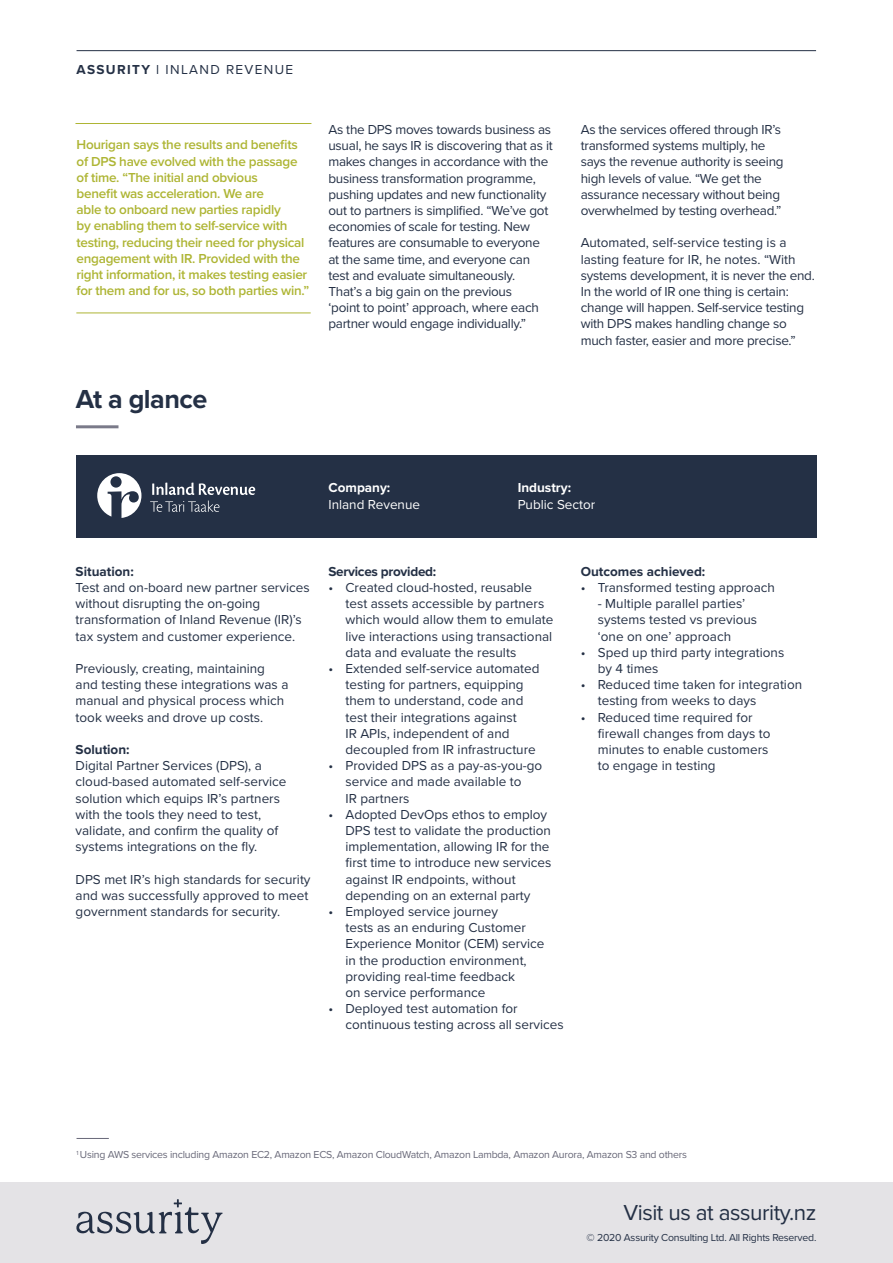
<style>
.page{position:relative;width:893px;height:1263px;background:#fff}
.page>*{position:absolute;margin:0;border:0;box-sizing:border-box;transform-origin:0 0}
.t1{font:700 27px "Proxima Nova";letter-spacing:-.02em;color:#243045}
.t2{font:22.5px "Proxima Nova";letter-spacing:-.02em;color:#243045}
.t3{font:13.5px/16.2px "Proxima Nova";color:#243045}
.t4{font:13.5px/16.2px "Proxima Nova";letter-spacing:-.02em;color:#243045}
.t5{font:600 13.5px/16.2px "Proxima Nova";letter-spacing:-.02em;color:#aeb534}
.t6{font:700 13.5px "Proxima Nova";color:#243045}
.t7{font:13.5px "Proxima Nova";color:#fff}
.t8{font:13.5px "Proxima Nova";letter-spacing:.1em;color:#243045}
.t9{font:700 13.5px "Proxima Nova";letter-spacing:-.02em;color:#243045}
.t10{font:700 13.5px "Proxima Nova";color:#fff}
.t11{font:10.5px "Proxima Nova";letter-spacing:-.02em;color:#686878}
.t12{font:10.5px "Proxima Nova";letter-spacing:-.02em;color:#243045}
.s1{font-weight:700}
</style>
<div class="page">
<hr style="left:77px;top:50px;width:739px;height:1px;background:#243045">
<div style="left:0;top:1182px;width:893px;height:81px;background:#e4e3e6"></div>
<svg style="left:76px;top:1199px;width:147px;height:45px"></svg>
<div style="left:76px;top:455px;width:740px;height:82px;background:#243045"></div>
<svg style="left:97px;top:473px;width:44px;height:45px"></svg>
<svg style="left:150px;top:482px;width:105px;height:30px"></svg>
<hr style="left:76px;top:425px;width:42px;height:3px;background:#7a7a89">
<hr style="left:75px;top:123px;width:236px;height:1px;background:#aeb534">
<hr style="left:76px;top:313px;width:235px;height:1px;background:#aeb534">
<hr style="left:77px;top:1138px;width:32px;height:1px;background:#686878">
<p class="t8" style="left:77px;top:61px;width:218px"><span class="s1">ASSURITY</span> l INLAND REVENUE</p>
<p class="t5" style="left:77px;top:137px;width:234px">Hourigan says the results and benefits of DPS have evolved with the passage of time. “The initial and obvious<br>benefit was acceleration. We are<br>able to onboard new parties rapidly<br>by enabling them to self-service with testing, reducing their need for physical engagement with IR. Provided with the right information, it makes testing easier for them and for us, so both parties win.”</p>
<p class="t4" style="left:328px;top:122px;width:226px">As the DPS moves towards business as usual, he says IR is discovering that as it makes changes in accordance with the business transformation programme, pushing updates and new functionality out to partners is simplified. “We’ve got economies of scale for testing. New features are consumable to everyone at the same time, and everyone can test and evaluate simultaneously.<br>That’s a big gain on the previous<br>‘point to point’ approach, where each partner would engage individually.”</p>
<h1 class="t1" style="left:76px;top:383px;width:133px">At a glance</h1>
<p class="t4" style="left:581px;top:122px;width:204px">As the services offered through IR’s transformed systems multiply, he says the revenue authority is seeing high levels of value. “We get the assurance necessary without being overwhelmed by testing overhead.”</p>
<p class="t4" style="left:581px;top:235px;width:236px">Automated, self-service testing is a lasting feature for IR, he notes. “With systems development, it is never the end.<br>In the world of IR one thing is certain: change will happen. Self-service testing with DPS makes handling change so much faster, easier and more precise.”</p>
<p class="t10" style="left:328px;top:480px;width:63px">Company:</p>
<p class="t7" style="left:328px;top:496px;width:93px">Inland Revenue</p>
<p class="t10" style="left:518px;top:480px;width:55px">Industry:</p>
<p class="t7" style="left:518px;top:496px;width:79px">Public Sector</p>
<p class="t6" style="left:76px;top:563px;width:60px">Situation:</p>
<p class="t3" style="left:76px;top:580px;width:236px">Test and on-board new partner services without disrupting the on-going transformation of Inland Revenue (IR)’s tax system and customer experience.</p>
<p class="t3" style="left:76px;top:661px;width:214px">Previously, creating, maintaining and testing these integrations was a manual and physical process which took weeks and drove up costs.</p>
<p class="t6" style="left:76px;top:741px;width:56px">Solution:</p>
<p class="t3" style="left:76px;top:758px;width:212px">Digital Partner Services (DPS), a cloud-based automated self-service solution which equips IR’s partners with the tools they need to test, validate, and confirm the quality of systems integrations on the fly.</p>
<p class="t3" style="left:76px;top:871px;width:236px">DPS met IR’s high standards for security and was successfully approved to meet government standards for security.</p>
<p class="t9" style="left:328px;top:563px;width:109px">Services provided:</p>
<p class="t3" style="left:345px;top:580px;width:209px;text-indent:-17px">• Created cloud-hosted, reusable test assets accessible by partners which would allow them to emulate live interactions using transactional data and evaluate the results</p>
<p class="t3" style="left:345px;top:661px;width:195px;text-indent:-17px">• Extended self-service automated testing for partners, equipping them to understand, code and test their integrations against<br>IR APIs, independent of and decoupled from IR infrastructure</p>
<p class="t3" style="left:345px;top:758px;width:198px;text-indent:-17px">• Provided DPS as a pay-as-you-go service and made available to<br>IR partners</p>
<p class="t3" style="left:345px;top:806px;width:207px;text-indent:-17px">• Adopted DevOps ethos to employ DPS test to validate the production implementation, allowing IR for the first time to introduce new services against IR endpoints, without depending on an external party</p>
<p class="t3" style="left:345px;top:904px;width:200px;text-indent:-17px">• Employed service journey<br>tests as an enduring Customer<br>Experience Monitor (CEM) service in the production environment, providing real-time feedback<br>on service performance</p>
<p class="t3" style="left:345px;top:1001px;width:220px;text-indent:-17px">• Deployed test automation for continuous testing across all services</p>
<p class="t6" style="left:581px;top:563px;width:126px">Outcomes achieved:</p>
<p class="t3" style="left:581px;top:580px;width:196px">• Transformed testing approach</p>
<p class="t3" style="left:598px;top:596px;width:161px">- Multiple parallel parties’ systems tested vs previous ‘one on one’ approach</p>
<p class="t3" style="left:598px;top:644px;width:188px;text-indent:-17px">• Sped up third party integrations by 4 times</p>
<p class="t3" style="left:598px;top:677px;width:206px;text-indent:-17px">• Reduced time taken for integration testing from weeks to days</p>
<p class="t3" style="left:598px;top:709px;width:174px;text-indent:-17px">• Reduced time required for firewall changes from days to minutes to enable customers to engage in testing</p>
<p class="t11" style="left:77px;top:1148px;width:612px"><sup>1</sup> Using AWS services including Amazon EC2, Amazon ECS, Amazon CloudWatch, Amazon Lambda, Amazon Aurora, Amazon S3 and others</p>
<h2 class="t2" style="left:623px;top:1199px;width:195px">Visit us at assurity.nz</h2>
<p class="t12" style="left:587px;top:1231px;width:231px">© 2020 Assurity Consulting Ltd. All Rights Reserved.</p>
</div>
